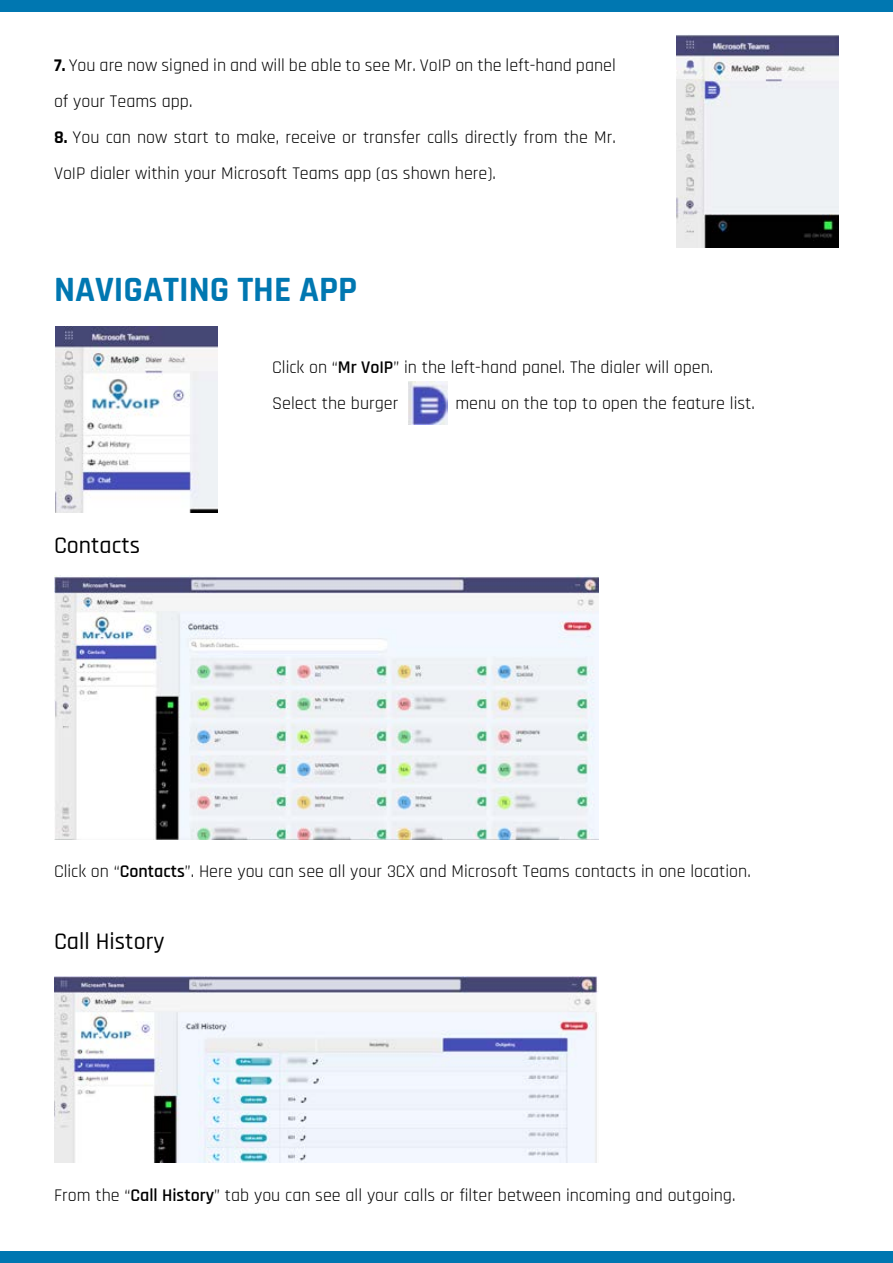
<style>
.page{position:relative;width:893px;height:1263px;background:#fff}
.page>*{position:absolute;margin:0;border:0;box-sizing:border-box;transform-origin:0 0}
.t1{font:700 36px "Rajdhani";color:#0077b1}
.t2{font:500 24px "Rajdhani";color:#000}
.t3{font:18px/36px "Rajdhani";color:#000}
.s1{font-weight:700}
.s2{font-weight:600}
</style>
<div class="page">
<div style="left:0;top:0;width:893px;height:11px;background:#0077b1"></div>
<div style="left:0;top:1252px;width:893px;height:11px;background:#0077b1"></div>
<img style="left:677px;top:34px;width:162px;height:214px">
<img style="left:56px;top:326px;width:162px;height:186px">
<img style="left:54px;top:576px;width:544px;height:263px">
<img style="left:54px;top:977px;width:544px;height:186px">
<img style="left:408px;top:382px;width:39px;height:42px">
<p class="t3" style="left:54px;top:48px;width:563px"><span class="s1">7.</span> You are now signed in and will be able to see Mr. VoIP on the left-hand panel of your Teams app.</p>
<p class="t3" style="left:54px;top:120px;width:563px"><span class="s1">8.</span> You can now start to make, receive or transfer calls directly from the Mr.<br>VoIP dialer within your Microsoft Teams app (as shown here).</p>
<h1 class="t1" style="left:54px;top:268px;width:305px">NAVIGATING THE APP</h1>
<h2 class="t2" style="left:54px;top:532px;width:88px">Contacts</h2>
<p class="t3" style="left:272px;top:350px;width:443px">Click on “<span class="s2">Mr VoIP</span>” in the left-hand panel. The dialer will open.<br>Select the burger</p>
<p class="t3" style="left:455px;top:386px;width:301px">menu on the top to open the feature list.</p>
<p class="t3" style="left:54px;top:854px;width:698px">Click on “<span class="s2">Contacts</span>”. Here you can see all your 3CX and Microsoft Teams contacts in one location.</p>
<h2 class="t2" style="left:54px;top:928px;width:112px">Call History</h2>
<p class="t3" style="left:54px;top:1178px;width:683px">From the “<span class="s2">Call History</span>” tab you can see all your calls or filter between incoming and outgoing.</p>
</div>
